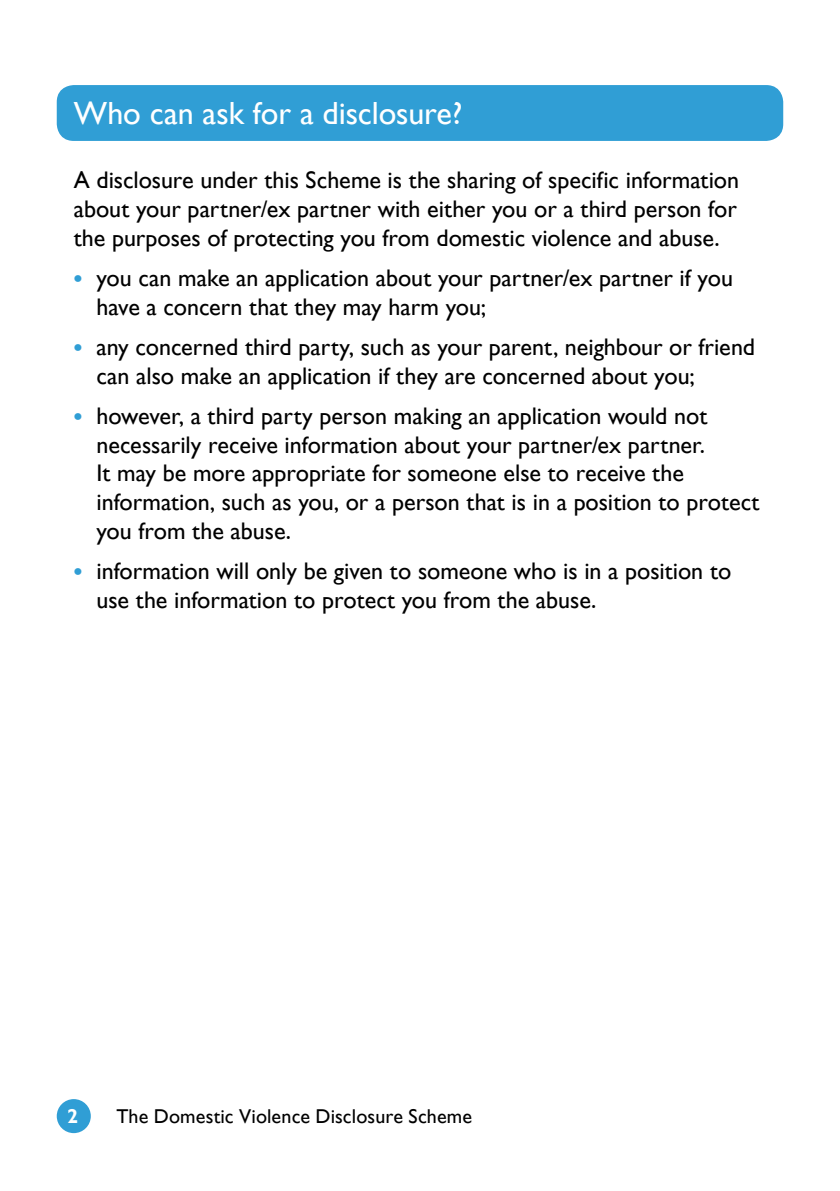
<style>
.page{position:relative;width:840px;height:1191px;background:#fff}
.page>*{position:absolute;margin:0;border:0;box-sizing:border-box;transform-origin:0 0}
.t1{font:32px "Gill Sans";letter-spacing:-.005em;color:#fff}
.t2{font:24px/28.8px "Gill Sans";color:#000}
.t3{font:20px "Gill Sans";letter-spacing:.005em;color:#000}
.t4{font:700 20px "Gill Sans";color:#fff}
.s1{font-weight:700;color:#309ed5}
</style>
<div class="page">
<div style="left:57px;top:1099px;width:34px;height:34px;background:#309ed5;border-radius:50%"></div>
<div style="left:57px;top:85px;width:725px;height:56px;background:#309ed5;border-radius:17px"></div>
<h1 class="t1" style="left:74px;top:94px;width:390px">Who can ask for a disclosure?</h1>
<p class="t2" style="left:74px;top:166px;width:666px;text-align:justify">A disclosure under this Scheme is the sharing of specific information about your partner/ex partner with either you or a third person for the purposes of protecting you from domestic violence and abuse.</p>
<p class="t2" style="left:96px;top:263px;width:637px;text-indent:-23px"><span class="s1">•</span> you can make an application about your partner/ex partner if you have a concern that they may harm you;</p>
<p class="t2" style="left:96px;top:332px;width:659px;text-indent:-23px"><span class="s1">•</span> any concerned third party, such as your parent, neighbour or friend can also make an application if they are concerned about you;</p>
<p class="t2" style="left:96px;top:401px;width:664px;text-indent:-23px"><span class="s1">•</span> however, a third party person making an application would not necessarily receive information about your partner/ex partner.<br>It may be more appropriate for someone else to receive the information, such as you, or a person that is in a position to protect you from the abuse.</p>
<p class="t2" style="left:96px;top:557px;width:636px;text-indent:-23px"><span class="s1">•</span> information will only be given to someone who is in a position to use the information to protect you from the abuse.</p>
<p class="t4" style="left:67px;top:1104px;width:13px">2</p>
<p class="t3" style="left:116px;top:1104px;width:357px">The Domestic Violence Disclosure Scheme</p>
</div>
